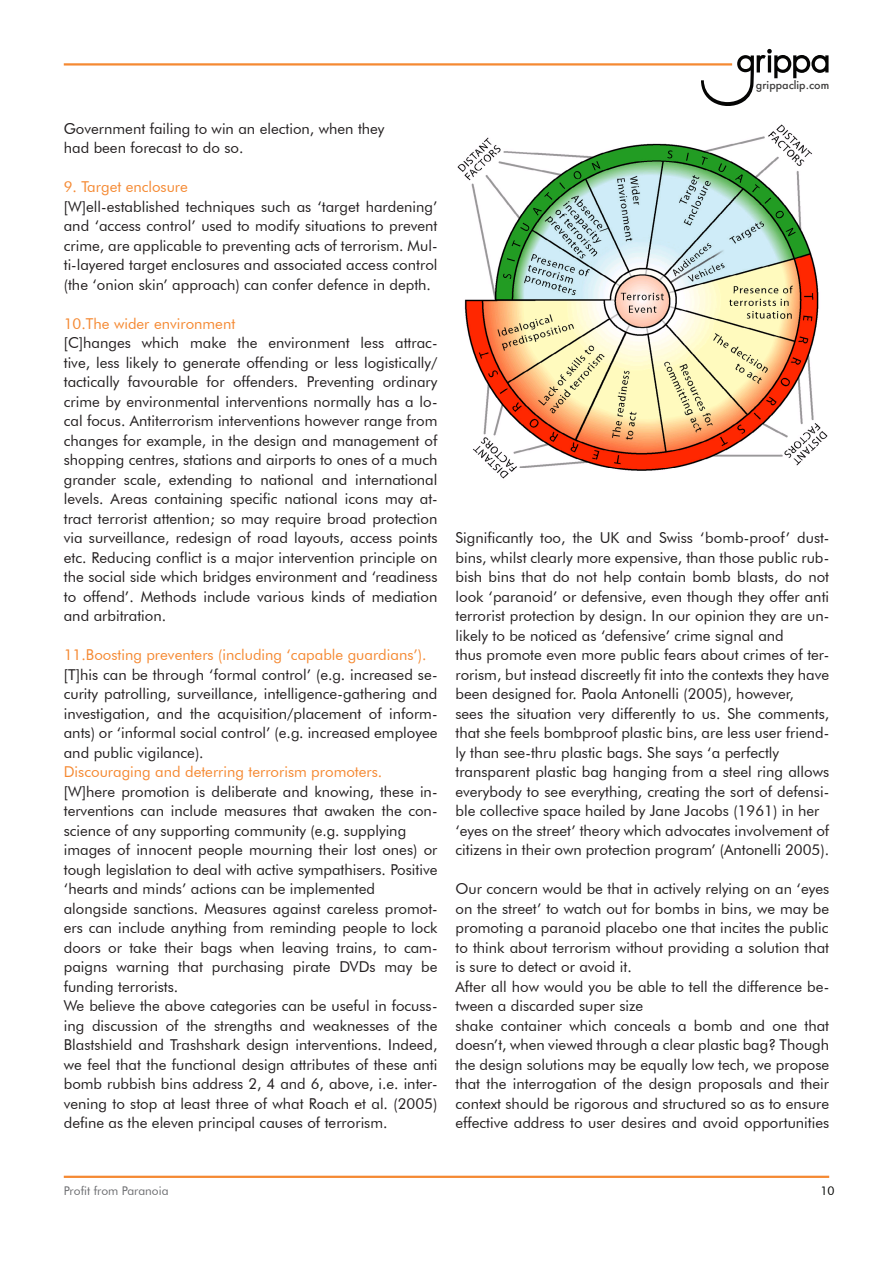
<style>
.page{position:relative;width:893px;height:1263px;background:#fff}
.page>*{position:absolute;margin:0;border:0;box-sizing:border-box;transform-origin:0 0}
.t1{font:15px/19.5px "Futura BT";color:#231f20;text-align:justify}
.t2{font:15px "Futura BT";color:#f58932}
.t3{font:12px "Futura BT";color:#6c6d70}
.t4{font:12px "Futura BT";color:#040503}
.t5{font:500 10.8px "Futura";color:#3e3d3c}
</style>
<div class="page">
<svg style="left:701px;top:49px;width:127px;height:57px"></svg>
<hr style="left:64px;top:63px;width:668px;height:3px;background:#f58932">
<hr style="left:64px;top:1176px;width:765px;height:2px;background:#f58932">
<img style="left:457px;top:124px;width:371px;height:355px">
<p class="t1" style="left:64px;top:118px;width:322px">Government failing to win an election, when they</p>
<p class="t1" style="left:64px;top:138px;width:181px">had been forecast to do so.</p>
<p class="t2" style="left:64px;top:178px;width:126px">9. Target enclosure</p>
<p class="t1" style="left:64px;top:196px;width:375px">[W]ell-established techniques such as ‘target hardening’ and ‘access control’ used to modify situations to prevent crime, are applicable to preventing acts of terrorism. Mul&shy;ti-layered target enclosures and associated access control (the ‘onion skin’ approach) can confer defence in depth.</p>
<p class="t2" style="left:64px;top:314px;width:173px">10.The wider environment</p>
<p class="t1" style="left:64px;top:333px;width:375px">[C]hanges which make the environment less attrac&shy;tive, less likely to generate offending or less logistically/ tactically favourable for offenders. Preventing ordinary crime by environmental interventions normally has a lo&shy;cal focus. Antiterrorism interventions however range from changes for example, in the design and management of shopping centres, stations and airports to ones of a much grander scale, extending to national and international levels. Areas containing specific national icons may at&shy;tract terrorist attention; so may require broad protection via surveillance, redesign of road layouts, access points etc. Reducing conflict is a major intervention principle on the social side which bridges environment and ‘readiness to offend’. Methods include various kinds of mediation and arbitration.</p>
<p class="t2" style="left:64px;top:646px;width:364px">11.Boosting preventers (including ‘capable guardians’).</p>
<p class="t1" style="left:64px;top:664px;width:375px">[T]his can be through ‘formal control’ (e.g. increased se&shy;curity patrolling, surveillance, intelligence-gathering and investigation, and the acquisition/placement of inform&shy;ants) or ‘informal social control’ (e.g. increased employee and public vigilance).</p>
<p class="t2" style="left:64px;top:763px;width:320px">Discouraging and deterring terrorism promoters.</p>
<p class="t1" style="left:64px;top:781px;width:375px">[W]here promotion is deliberate and knowing, these in&shy;terventions can include measures that awaken the con&shy;science of any supporting community (e.g. supplying</p>
<p class="t1" style="left:64px;top:840px;width:375px">images of innocent people mourning their lost ones) or tough legislation to deal with active sympathisers. Positive ‘hearts and minds’ actions can be implemented</p>
<p class="t1" style="left:64px;top:898px;width:375px">alongside sanctions. Measures against careless promot&shy;ers can include anything from reminding people to lock doors or take their bags when leaving trains, to cam&shy;paigns warning that purchasing pirate DVDs may be funding terrorists.</p>
<p class="t1" style="left:64px;top:996px;width:375px">We believe the above categories can be useful in focuss&shy;ing discussion of the strengths and weaknesses of the Blastshield and Trashshark design interventions. Indeed, we feel that the functional design attributes of these anti bomb rubbish bins address 2, 4 and 6, above, i.e. inter&shy;vening to stop at least three of what Roach et al. (2005) define as the eleven principal causes of terrorism.</p>
<p class="t5" style="left:756px;top:78px;width:75px">grippaclip.com</p>
<p class="t1" style="left:455px;top:528px;width:375px">Significantly too, the UK and Swiss ‘bomb-proof’ dust&shy;bins, whilst clearly more expensive, than those public rub&shy;bish bins that do not help contain bomb blasts, do not look ‘paranoid’ or defensive, even though they offer anti terrorist protection by design. In our opinion they are un&shy;likely to be noticed as ‘defensive’ crime signal and</p>
<p class="t1" style="left:455px;top:645px;width:375px">thus promote even more public fears about crimes of ter&shy;rorism, but instead discreetly fit into the contexts they have been designed for. Paola Antonelli (2005), however,</p>
<p class="t1" style="left:455px;top:703px;width:375px">sees the situation very differently to us. She comments, that she feels bombproof plastic bins, are less user friend&shy;ly than see-thru plastic bags. She says ‘a perfectly</p>
<p class="t1" style="left:455px;top:762px;width:375px">transparent plastic bag hanging from a steel ring allows everybody to see everything, creating the sort of defensi&shy;ble collective space hailed by Jane Jacobs (1961) in her</p>
<p class="t1" style="left:455px;top:820px;width:375px">‘eyes on the street’ theory which advocates involvement of citizens in their own protection program’ (Antonelli 2005).</p>
<p class="t1" style="left:455px;top:879px;width:375px">Our concern would be that in actively relying on an ‘eyes on the street’ to watch out for bombs in bins, we may be promoting a paranoid placebo one that incites the public</p>
<p class="t1" style="left:455px;top:937px;width:375px">to think about terrorism without providing a solution that is sure to detect or avoid it.</p>
<p class="t1" style="left:455px;top:976px;width:375px">After all how would you be able to tell the difference be&shy;tween a discarded super size</p>
<p class="t1" style="left:455px;top:1015px;width:375px">shake container which conceals a bomb and one that doesn’t, when viewed through a clear plastic bag? Though the design solutions may be equally low tech, we propose that the interrogation of the design proposals and their context should be rigorous and structured so as to ensure effective address to user desires and avoid opportunities</p>
<p class="t3" style="left:64px;top:1183px;width:106px">Profit from Paranoia</p>
<p class="t4" style="left:820px;top:1183px;width:16px">10</p>
</div>
